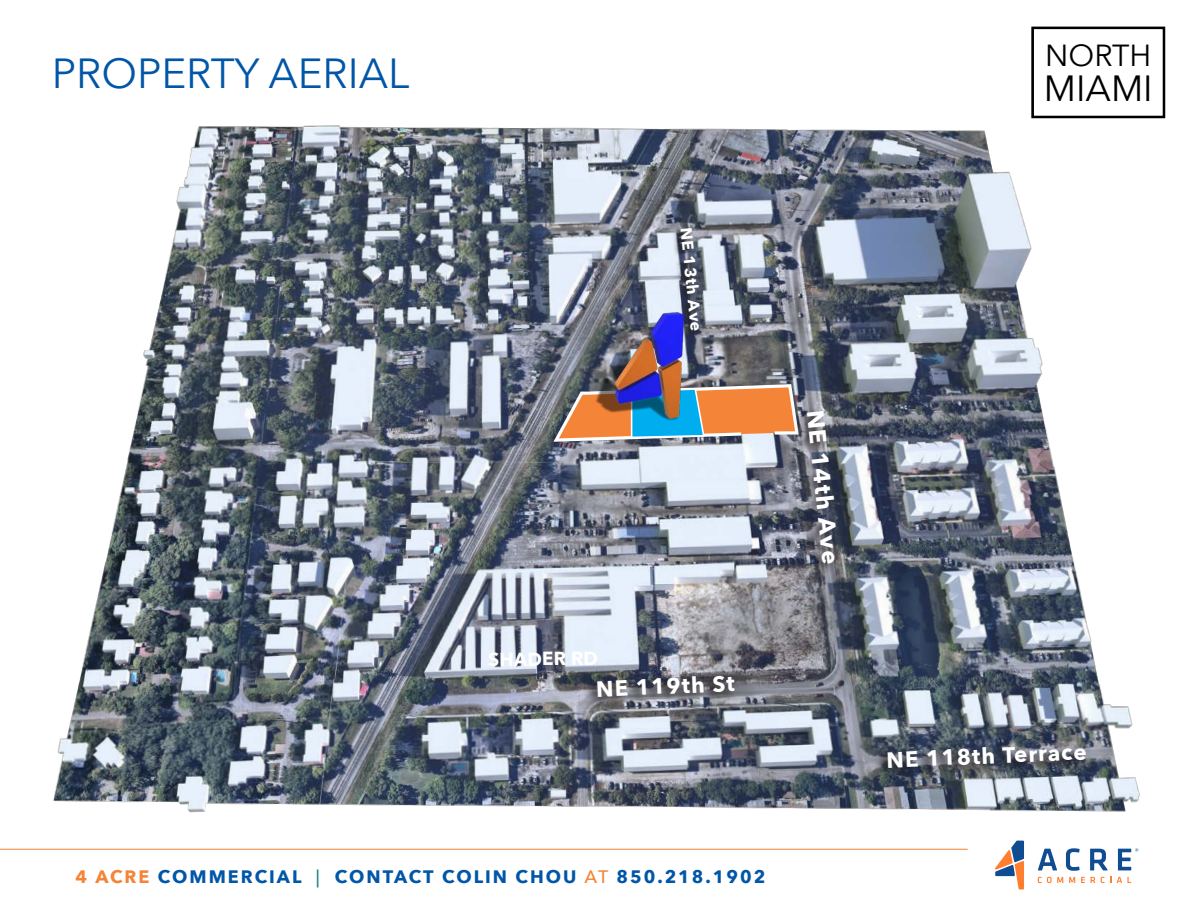
<style>
.page{position:relative;width:1188px;height:918px;background:#fff}
.page>*{position:absolute;margin:0;border:0;box-sizing:border-box;transform-origin:0 0}
.t1{font:42px "Avenir Next";color:#0156a8}
.t2{font:36.3px "Avenir Next";color:#000}
.t3{font:30.45px "Avenir Next";color:#000}
.t4{font:700 23.7px "Avenir Next";color:#fff}
.t5{font:700 22.05px "Avenir Next";color:#fff}
.t6{font:700 18.9px "Avenir Next";color:#fff}
.t7{font:700 18px "Avenir Next";letter-spacing:.11em;color:#0156a8}
.t8{font:700 16.05px "Avenir Next";color:#fff}
.s1{color:#f48437}
.s2{font-weight:500;color:#1d8085}
.s3{font-weight:500;color:#f48437}
</style>
<div class="page">
<hr style="left:0;top:849px;width:968px;height:1px;background:#f48437">
<svg style="left:1038px;top:849px;width:19px;height:21px"></svg>
<svg style="left:1066px;top:848px;width:14px;height:23px"></svg>
<svg style="left:1090px;top:849px;width:18px;height:21px"></svg>
<svg style="left:995px;top:841px;width:29px;height:49px"></svg>
<svg style="left:1118px;top:848px;width:20px;height:22px"></svg>
<svg style="left:1038px;top:877px;width:25px;height:6px"></svg>
<svg style="left:1069px;top:877px;width:6px;height:6px"></svg>
<svg style="left:1081px;top:877px;width:30px;height:6px"></svg>
<svg style="left:1117px;top:877px;width:14px;height:6px"></svg>
<img style="left:53px;top:104px;width:1113px;height:709px">
<div style="left:1032px;top:27px;width:133px;height:91px;border:2px solid #000"></div>
<svg style="left:551px;top:383px;width:250px;height:60px;background:#bd9373"></svg>
<img style="left:568px;top:277px;width:124px;height:152px">
<svg style="left:793px;top:406px;width:45px;height:169px;background:#61646f"></svg>
<svg style="left:671px;top:225px;width:30px;height:114px;background:#656a8b"></svg>
<svg style="left:583px;top:671px;width:154px;height:38px;background:#64666e"></svg>
<svg style="left:873px;top:742px;width:215px;height:38px;background:#545b66"></svg>
<p class="t1" style="left:52px;top:38px;width:359px">PROPERTY AERIAL</p>
<p class="t8" style="left:700px;top:226px;width:106px;rotate:84deg">NE 13th Ave</p>
<p class="t6" style="left:488px;top:643px;width:112px;rotate:-1deg">SHADER RD</p>
<p class="t5" style="left:596px;top:669px;width:140px;rotate:-2deg">NE 119th St</p>
<p class="t4" style="left:835px;top:408px;width:156px;rotate:84deg">NE 14th Ave</p>
<p class="t7" style="left:76px;top:862px;width:691px"><span class="s1">4 ACRE</span> COMMERCIAL <span class="s2">|</span> CONTACT COLIN CHOU <span class="s3">AT</span> 850.218.1902</p>
<p class="t3" style="left:1045px;top:29px;width:108px">NORTH</p>
<p class="t2" style="left:1044px;top:58px;width:110px">MIAMI</p>
<p class="t5" style="left:886px;top:740px;width:202px;rotate:-2deg">NE 118th Terrace</p>
</div>
